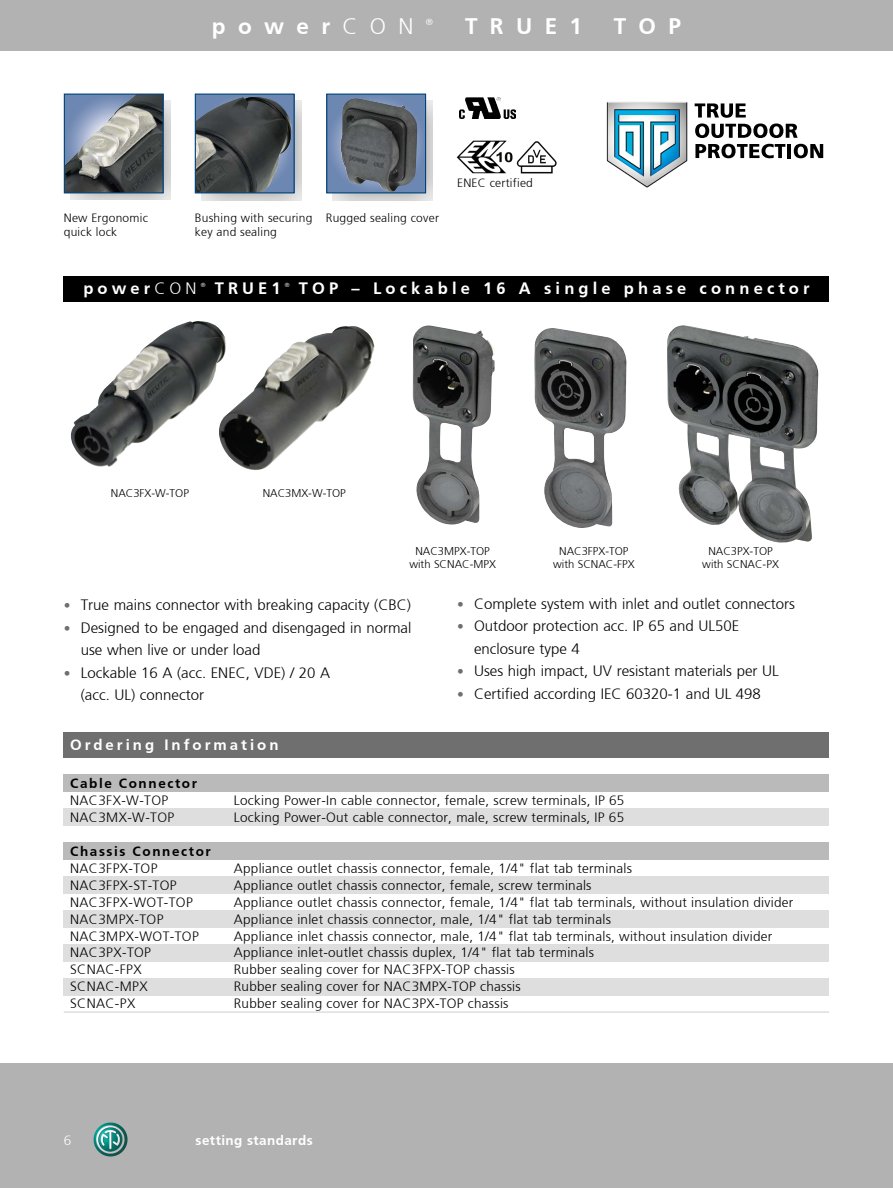
<style>
.page{position:relative;width:893px;height:1188px;background:#fff}
.page>*{position:absolute;margin:0;border:0;box-sizing:border-box;transform-origin:0 0}
.t1{font:700 22.5px "Frutiger";letter-spacing:.55em;color:#fff}
.t2{font:700 16.5px "Frutiger";letter-spacing:.25em;color:#fff}
.t3{font:300 15px/22.5px "Frutiger";color:#000}
.t4{font:700 15px "Frutiger";letter-spacing:.2em;color:#fff}
.t5{font:300 13.5px "Frutiger";letter-spacing:.02em;color:#000}
.t6{font:700 13.5px "Frutiger";letter-spacing:.12em;color:#000}
.t7{font:700 13.5px "Frutiger";letter-spacing:.03em;color:#fff}
.t8{font:300 13.5px "Frutiger";color:#fff}
.t9{font:300 12px/14.4px "Frutiger";letter-spacing:.02em;color:#000}
.t10{font:300 11.25px/13.5px "Frutiger";color:#000;text-align:center}
.t11{font:300 9px "Frutiger";color:#fff}
.t12{font:300 6px "Frutiger";color:#fff}
.s1{font-weight:300}
.s2{font-size:13.5px;color:#706f6f}
</style>
<div class="page">
<div style="left:0;top:0;width:893px;height:51px;background:#b2b2b2"></div>
<div style="left:0;top:1063px;width:893px;height:125px;background:#b2b2b2"></div>
<img style="left:94px;top:1123px;width:33px;height:33px">
<img style="left:667px;top:325px;width:152px;height:218px">
<img style="left:534px;top:328px;width:92px;height:200px">
<img style="left:412px;top:325px;width:82px;height:200px">
<div style="left:64px;top:944px;width:765px;height:17px;background:#dedede"></div>
<div style="left:64px;top:978px;width:765px;height:17px;background:#dedede"></div>
<div style="left:64px;top:276px;width:765px;height:26px;background:#000"></div>
<img style="left:70px;top:100px;width:100px;height:100px">
<img style="left:66px;top:96px;width:96px;height:95px">
<div style="left:64px;top:94px;width:100px;height:99px;border:1px solid #004279"></div>
<img style="left:201px;top:100px;width:100px;height:100px">
<img style="left:333px;top:100px;width:100px;height:100px">
<img style="left:197px;top:97px;width:96px;height:94px">
<div style="left:195px;top:94px;width:100px;height:99px;border:1px solid #004279"></div>
<svg style="left:328px;top:96px;width:96px;height:95px;background:#718ab4"></svg>
<img style="left:340px;top:98px;width:77px;height:93px">
<div style="left:326px;top:94px;width:100px;height:99px;border:1px solid #004279"></div>
<img style="left:227px;top:326px;width:147px;height:144px">
<div style="left:64px;top:732px;width:765px;height:25px;background:#706f6f"></div>
<div style="left:64px;top:775px;width:765px;height:17px;background:#bababa"></div>
<div style="left:64px;top:809px;width:765px;height:17px;background:#dedede"></div>
<div style="left:64px;top:843px;width:765px;height:17px;background:#bababa"></div>
<div style="left:64px;top:877px;width:765px;height:17px;background:#dedede"></div>
<div style="left:64px;top:910px;width:765px;height:17px;background:#dedede"></div>
<img style="left:456px;top:140px;width:101px;height:34px">
<img style="left:459px;top:97px;width:57px;height:22px">
<img style="left:70px;top:321px;width:157px;height:146px">
<img style="left:606px;top:102px;width:82px;height:86px">
<svg style="left:695px;top:103px;width:51px;height:15px"></svg>
<svg style="left:695px;top:124px;width:103px;height:14px"></svg>
<svg style="left:695px;top:144px;width:90px;height:14px"></svg>
<hr style="left:787px;top:144px;width:4px;height:14px;background:#000">
<svg style="left:794px;top:144px;width:29px;height:14px"></svg>
<hr style="left:64px;top:1011px;width:765px;height:2px;background:#dedede">
<h1 class="t1" style="left:212px;top:13px;width:203px">power<span class="s1">CON</span></h1>
<p class="t11" style="left:426px;top:17px;width:9px">®</p>
<h1 class="t1" style="left:465px;top:13px;width:119px">TRUE1</h1>
<h1 class="t1" style="left:614px;top:13px;width:69px">TOP</h1>
<p class="t9" style="left:64px;top:210px;width:86px">New Ergonomic quick lock</p>
<p class="t9" style="left:195px;top:210px;width:119px">Bushing with securing key and sealing</p>
<p class="t9" style="left:326px;top:210px;width:115px">Rugged sealing cover</p>
<p class="t9" style="left:457px;top:176px;width:77px">ENEC certified</p>
<p class="t2" style="left:83px;top:278px;width:115px">power<span class="s1">CON</span></p>
<p class="t12" style="left:201px;top:282px;width:6px">®</p>
<p class="t2" style="left:215px;top:278px;width:68px">TRUE1</p>
<p class="t12" style="left:285px;top:282px;width:6px">®</p>
<p class="t2" style="left:299px;top:278px;width:512px">TOP – Lockable 16 A single phase connector</p>
<p class="t10" style="left:111px;top:487px;width:80px">NAC3FX-W-TOP</p>
<p class="t10" style="left:263px;top:487px;width:85px">NAC3MX-W-TOP</p>
<p class="t10" style="left:409px;top:544px;width:88px">NAC3MPX-TOP with SCNAC-MPX</p>
<p class="t10" style="left:553px;top:544px;width:83px">NAC3FPX-TOP with SCNAC-FPX</p>
<p class="t10" style="left:702px;top:544px;width:78px">NAC3PX-TOP with SCNAC-PX</p>
<p class="t3" style="left:64px;top:594px;width:349px"><span class="s2">•</span> True mains connector with breaking capacity (CBC)</p>
<p class="t3" style="left:81px;top:616px;width:332px;text-indent:-17px"><span class="s2">•</span> Designed to be engaged and disengaged in normal use when live or under load</p>
<p class="t3" style="left:81px;top:661px;width:251px;text-indent:-17px"><span class="s2">•</span> Lockable 16 A (acc. ENEC, VDE) / 20 A (acc. UL) connector</p>
<p class="t3" style="left:457px;top:592px;width:339px"><span class="s2">•</span> Complete system with inlet and outlet connectors</p>
<p class="t3" style="left:474px;top:615px;width:267px;text-indent:-17px"><span class="s2">•</span> Outdoor protection acc. IP 65 and UL50E enclosure type 4</p>
<p class="t3" style="left:457px;top:660px;width:323px"><span class="s2">•</span> Uses high impact, UV resistant materials per UL</p>
<p class="t3" style="left:457px;top:682px;width:305px"><span class="s2">•</span> Certified according IEC 60320-1 and UL 498</p>
<p class="t4" style="left:70px;top:735px;width:210px">Ordering Information</p>
<p class="t6" style="left:70px;top:776px;width:128px">Cable Connector</p>
<p class="t5" style="left:70px;top:793px;width:100px">NAC3FX-W-TOP</p>
<p class="t5" style="left:234px;top:793px;width:392px">Locking Power-In cable connector, female, screw terminals, IP 65</p>
<p class="t5" style="left:70px;top:810px;width:106px">NAC3MX-W-TOP</p>
<p class="t5" style="left:234px;top:810px;width:392px">Locking Power-Out cable connector, male, screw terminals, IP 65</p>
<p class="t6" style="left:70px;top:844px;width:142px">Chassis Connector</p>
<p class="t5" style="left:70px;top:861px;width:89px">NAC3FPX-TOP</p>
<p class="t5" style="left:234px;top:861px;width:400px">Appliance outlet chassis connector, female, 1/4" flat tab terminals</p>
<p class="t5" style="left:70px;top:878px;width:108px">NAC3FPX-ST-TOP</p>
<p class="t5" style="left:234px;top:878px;width:359px">Appliance outlet chassis connector, female, screw terminals</p>
<p class="t5" style="left:70px;top:894px;width:124px">NAC3FPX-WOT-TOP</p>
<p class="t5" style="left:234px;top:894px;width:561px">Appliance outlet chassis connector, female, 1/4" flat tab terminals, without insulation divider</p>
<p class="t5" style="left:70px;top:911px;width:95px">NAC3MPX-TOP</p>
<p class="t5" style="left:234px;top:911px;width:379px">Appliance inlet chassis connector, male, 1/4" flat tab terminals</p>
<p class="t5" style="left:70px;top:928px;width:130px">NAC3MPX-WOT-TOP</p>
<p class="t5" style="left:234px;top:928px;width:540px">Appliance inlet chassis connector, male, 1/4" flat tab terminals, without insulation divider</p>
<p class="t5" style="left:70px;top:945px;width:82px">NAC3PX-TOP</p>
<p class="t5" style="left:234px;top:945px;width:362px">Appliance inlet-outlet chassis duplex, 1/4" flat tab terminals</p>
<p class="t5" style="left:70px;top:962px;width:73px">SCNAC-FPX</p>
<p class="t5" style="left:234px;top:962px;width:282px">Rubber sealing cover for NAC3FPX-TOP chassis</p>
<p class="t5" style="left:70px;top:979px;width:79px">SCNAC-MPX</p>
<p class="t5" style="left:234px;top:979px;width:288px">Rubber sealing cover for NAC3MPX-TOP chassis</p>
<p class="t5" style="left:70px;top:996px;width:67px">SCNAC-PX</p>
<p class="t5" style="left:234px;top:996px;width:276px">Rubber sealing cover for NAC3PX-TOP chassis</p>
<p class="t8" style="left:64px;top:1132px;width:9px">6</p>
<p class="t7" style="left:196px;top:1132px;width:119px">setting standards</p>
</div>
